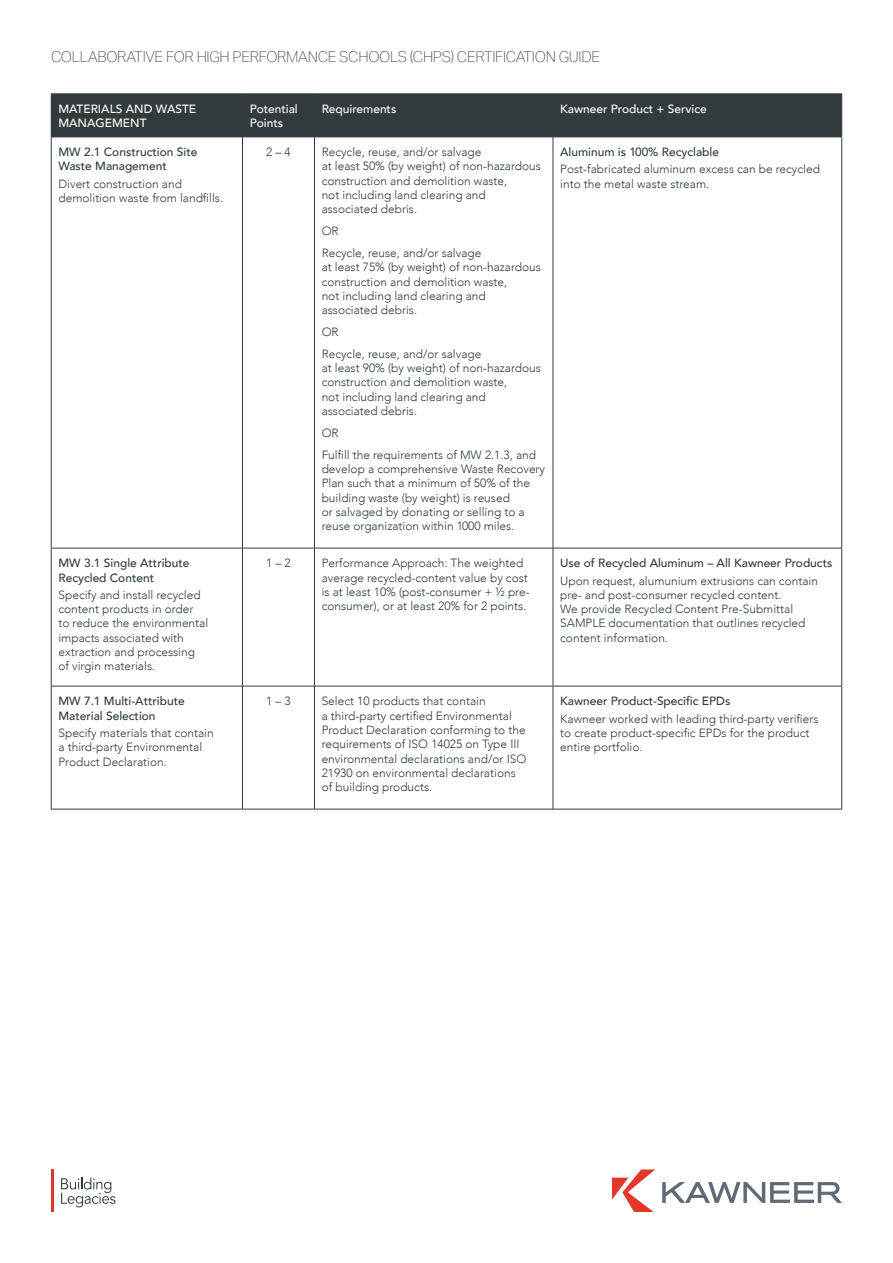
<style>
.page{position:relative;width:893px;height:1263px;background:#fff}
.page>*{position:absolute;margin:0;border:0;box-sizing:border-box;transform-origin:0 0}
.t1{font:100 15px "Aktiv Grotesk";letter-spacing:-.02em;color:#313b3e}
.t2{font:300 12px/14.2px "Avenir";color:#313b3e}
.t3{font:500 12px/14.2px "Avenir";color:#313b3e}
.t4{font:500 12px/14.2px "Avenir";color:#fff}
</style>
<div class="page">
<svg style="left:61px;top:1177px;width:54px;height:30px"></svg>
<hr style="left:51px;top:1169px;width:3px;height:43px;background:#e23828">
<svg style="left:612px;top:1169px;width:43px;height:43px"></svg>
<svg style="left:662px;top:1182px;width:180px;height:21px"></svg>
<div style="left:52px;top:95px;width:789px;height:42px;background:#313b3e"></div>
<hr style="left:51px;top:94px;width:1px;height:43px;background:#313b3e">
<hr style="left:51px;top:94px;width:191px;height:1px;background:#313b3e">
<hr style="left:242px;top:94px;width:72px;height:1px;background:#313b3e">
<hr style="left:314px;top:94px;width:239px;height:1px;background:#313b3e">
<hr style="left:553px;top:94px;width:289px;height:1px;background:#313b3e">
<hr style="left:242px;top:94px;width:1px;height:43px;background:#313b3e">
<hr style="left:314px;top:94px;width:1px;height:43px;background:#313b3e">
<hr style="left:553px;top:94px;width:1px;height:43px;background:#313b3e">
<hr style="left:841px;top:94px;width:1px;height:43px;background:#313b3e">
<hr style="left:51px;top:137px;width:1px;height:411px;background:#313b3e">
<hr style="left:51px;top:548px;width:1px;height:138px;background:#313b3e">
<hr style="left:51px;top:686px;width:1px;height:123px;background:#313b3e">
<hr style="left:51px;top:137px;width:191px;height:1px;background:#313b3e">
<hr style="left:242px;top:137px;width:72px;height:1px;background:#313b3e">
<hr style="left:314px;top:137px;width:239px;height:1px;background:#313b3e">
<hr style="left:553px;top:137px;width:289px;height:1px;background:#313b3e">
<hr style="left:242px;top:137px;width:1px;height:411px;background:#313b3e">
<hr style="left:314px;top:137px;width:1px;height:411px;background:#313b3e">
<hr style="left:553px;top:137px;width:1px;height:411px;background:#313b3e">
<hr style="left:841px;top:137px;width:1px;height:411px;background:#313b3e">
<hr style="left:242px;top:548px;width:1px;height:138px;background:#313b3e">
<hr style="left:314px;top:548px;width:1px;height:138px;background:#313b3e">
<hr style="left:553px;top:548px;width:1px;height:138px;background:#313b3e">
<hr style="left:841px;top:548px;width:1px;height:138px;background:#313b3e">
<hr style="left:242px;top:686px;width:1px;height:123px;background:#313b3e">
<hr style="left:314px;top:686px;width:1px;height:123px;background:#313b3e">
<hr style="left:553px;top:686px;width:1px;height:123px;background:#313b3e">
<hr style="left:841px;top:686px;width:1px;height:123px;background:#313b3e">
<hr style="left:51px;top:548px;width:191px;height:1px;background:#313b3e">
<hr style="left:242px;top:548px;width:72px;height:1px;background:#313b3e">
<hr style="left:314px;top:548px;width:239px;height:1px;background:#313b3e">
<hr style="left:553px;top:548px;width:289px;height:1px;background:#313b3e">
<hr style="left:51px;top:686px;width:191px;height:1px;background:#313b3e">
<hr style="left:242px;top:686px;width:72px;height:1px;background:#313b3e">
<hr style="left:314px;top:686px;width:239px;height:1px;background:#313b3e">
<hr style="left:553px;top:686px;width:289px;height:1px;background:#313b3e">
<hr style="left:51px;top:809px;width:191px;height:1px;background:#313b3e">
<hr style="left:242px;top:809px;width:72px;height:1px;background:#313b3e">
<hr style="left:314px;top:809px;width:239px;height:1px;background:#313b3e">
<hr style="left:553px;top:809px;width:289px;height:1px;background:#313b3e">
<p class="t1" style="left:51px;top:48px;width:551px">COLLABORATIVE FOR HIGH PERFORMANCE SCHOOLS (CHPS) CERTIFICATION GUIDE</p>
<p class="t4" style="left:58px;top:101px;width:139px">MATERIALS AND WASTE<br>MANAGEMENT</p>
<p class="t4" style="left:250px;top:101px;width:50px">Potential<br>Points</p>
<p class="t4" style="left:322px;top:101px;width:76px">Requirements</p>
<p class="t4" style="left:560px;top:101px;width:148px">Kawneer Product + Service</p>
<p class="t3" style="left:58px;top:144px;width:140px">MW 2.1 Construction Site<br>Waste Management</p>
<p class="t2" style="left:58px;top:176px;width:166px">Divert construction and demolition waste from landfills.</p>
<p class="t2" style="left:266px;top:145px;width:26px">2 – 4</p>
<p class="t2" style="left:322px;top:145px;width:221px">Recycle, reuse, and/or salvage<br>at least 50% (by weight) of non-hazardous construction and demolition waste,<br>not including land clearing and associated debris.</p>
<p class="t2" style="left:322px;top:220px;width:161px;line-height:21.8px">OR<br>Recycle, reuse, and/or salvage</p>
<p class="t2" style="left:322px;top:260px;width:221px">at least 75% (by weight) of non-hazardous construction and demolition waste,<br>not including land clearing and associated debris.</p>
<p class="t2" style="left:322px;top:321px;width:161px;line-height:21.8px">OR<br>Recycle, reuse, and/or salvage</p>
<p class="t2" style="left:322px;top:361px;width:221px">at least 90% (by weight) of non-hazardous construction and demolition waste,<br>not including land clearing and associated debris.</p>
<p class="t2" style="left:322px;top:422px;width:216px;line-height:21.8px">OR<br>Fulfill the requirements of MW 2.1.3, and</p>
<p class="t2" style="left:322px;top:462px;width:225px">develop a comprehensive Waste Recovery Plan such that a minimum of 50% of the building waste (by weight) is reused<br>or salvaged by donating or selling to a reuse organization within 1000 miles.</p>
<p class="t3" style="left:560px;top:144px;width:160px">Aluminum is 100% Recyclable</p>
<p class="t2" style="left:560px;top:162px;width:261px">Post-fabricated aluminum excess can be recycled into the metal waste stream.</p>
<p class="t3" style="left:58px;top:555px;width:133px">MW 3.1 Single Attribute<br>Recycled Content</p>
<p class="t2" style="left:58px;top:588px;width:151px">Specify and install recycled content products in order<br>to reduce the environmental impacts associated with extraction and processing of virgin materials.</p>
<p class="t3" style="left:58px;top:693px;width:128px">MW 7.1 Multi-Attribute<br>Material Selection</p>
<p class="t2" style="left:58px;top:726px;width:157px">Specify materials that contain a third-party Environmental<br>Product Declaration.</p>
<p class="t2" style="left:266px;top:556px;width:26px">1 – 2</p>
<p class="t2" style="left:322px;top:556px;width:209px">Performance Approach: The weighted average recycled-content value by cost is at least 10% (post-consumer + ½ pre&shy;consumer), or at least 20% for 2 points.</p>
<p class="t3" style="left:560px;top:555px;width:274px">Use of Recycled Aluminum – All Kawneer Products</p>
<p class="t2" style="left:560px;top:573px;width:259px">Upon request, alumunium extrusions can contain pre- and post-consumer recycled content.<br>We provide Recycled Content Pre-Submittal SAMPLE documentation that outlines recycled content information.</p>
<p class="t2" style="left:266px;top:694px;width:26px">1 – 3</p>
<p class="t2" style="left:322px;top:694px;width:206px">Select 10 products that contain<br>a third-party certified Environmental Product Declaration conforming to the requirements of ISO 14025 on Type III environmental declarations and/or ISO 21930 on environmental declarations of building products.</p>
<p class="t3" style="left:560px;top:693px;width:172px">Kawneer Product-Specific EPDs</p>
<p class="t2" style="left:560px;top:711px;width:260px">Kawneer worked with leading third-party verifiers to create product-specific EPDs for the product entire portfolio.</p>
</div>
